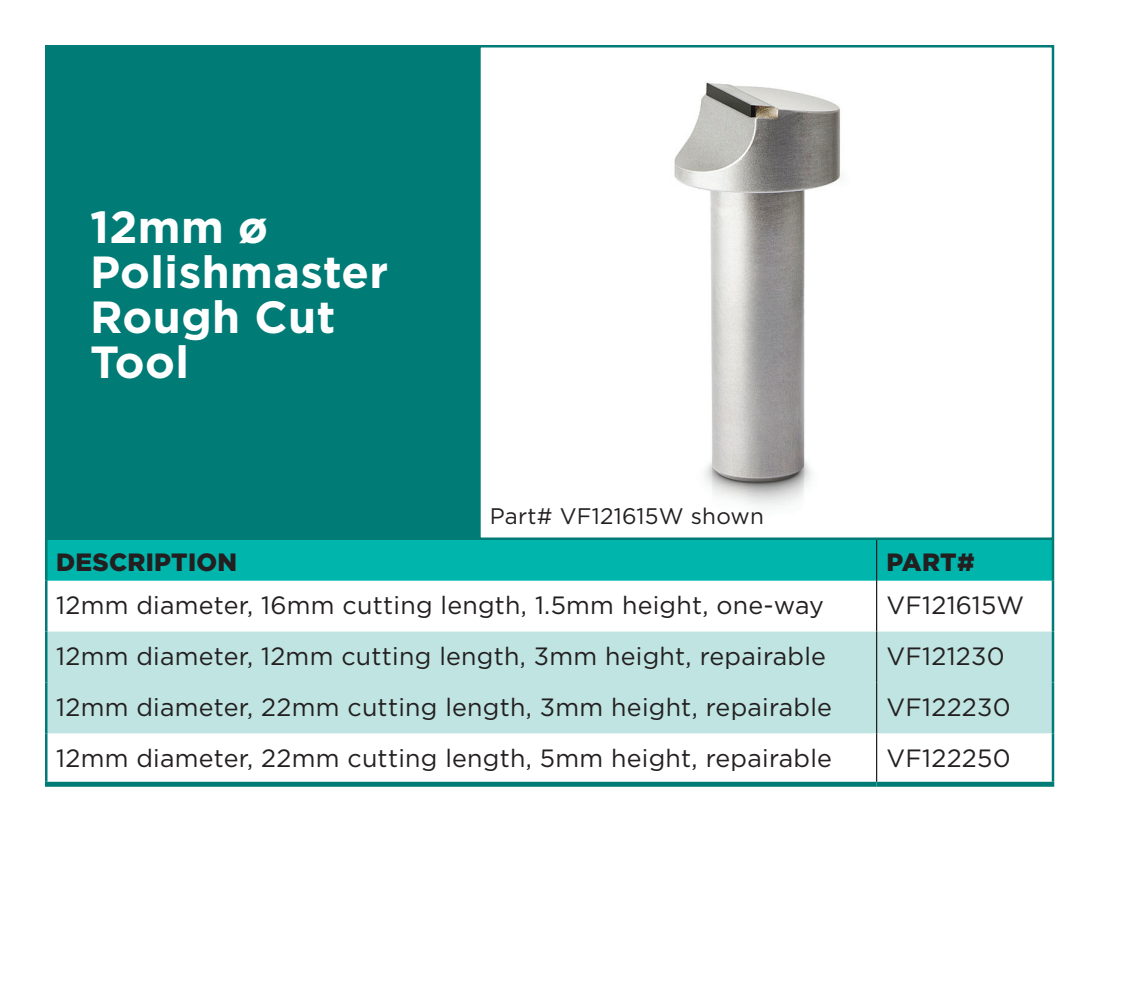
<style>
.page{position:relative;width:1140px;height:990px;background:#fff}
.page>*{position:absolute;margin:0;border:0;box-sizing:border-box;transform-origin:0 0}
.t1{font:700 45px/45px "Gotham";letter-spacing:.01em;color:#fff}
.t2{font:25px "Gotham";letter-spacing:.01em;color:#231f20}
.t3{font:900 25px "Gotham";letter-spacing:.01em;color:#231f20}
.t4{font:22.5px "Gotham";letter-spacing:.01em;color:#231f20}
</style>
<div class="page">
<div style="left:48px;top:540px;width:1004px;height:41px;background:#00b5ac"></div>
<div style="left:48px;top:632px;width:1004px;height:101px;background:#bfe4e1"></div>
<hr style="left:876px;top:540px;width:1px;height:41px;background:#231f20">
<hr style="left:876px;top:581px;width:1px;height:51px;background:#231f20">
<hr style="left:876px;top:632px;width:1px;height:50px;background:#231f20">
<hr style="left:876px;top:682px;width:1px;height:51px;background:#231f20">
<hr style="left:876px;top:733px;width:1px;height:49px;background:#231f20">
<div style="left:45px;top:782px;width:832px;height:5px;background:#007b75"></div>
<div style="left:877px;top:782px;width:177px;height:5px;background:#007b75"></div>
<hr style="left:45px;top:540px;width:3px;height:41px;background:#007b75">
<hr style="left:1052px;top:540px;width:2px;height:41px;background:#007b75">
<hr style="left:45px;top:581px;width:3px;height:51px;background:#007b75">
<hr style="left:1052px;top:581px;width:2px;height:51px;background:#007b75">
<hr style="left:45px;top:632px;width:3px;height:50px;background:#007b75">
<hr style="left:1052px;top:632px;width:2px;height:50px;background:#007b75">
<hr style="left:45px;top:682px;width:3px;height:51px;background:#007b75">
<hr style="left:1052px;top:682px;width:2px;height:51px;background:#007b75">
<hr style="left:45px;top:733px;width:3px;height:49px;background:#007b75">
<hr style="left:1052px;top:733px;width:2px;height:49px;background:#007b75">
<img style="left:674px;top:82px;width:168px;height:424px">
<div style="left:478px;top:45px;width:576px;height:495px;border:2px solid #007b75"></div>
<div style="left:45px;top:45px;width:433px;height:495px;background:#007b75"></div>
<h1 class="t1" style="left:90px;top:204px;width:300px">12mm ø<br>Polishmaster<br>Rough Cut<br>Tool</h1>
<p class="t4" style="left:490px;top:503px;width:276px">Part# VF121615W shown</p>
<p class="t3" style="left:56px;top:547px;width:182px">DESCRIPTION</p>
<p class="t3" style="left:887px;top:547px;width:90px">PART#</p>
<p class="t2" style="left:56px;top:591px;width:769px">12mm diameter, 16mm cutting length, 1.5mm height, one-way</p>
<p class="t2" style="left:887px;top:591px;width:139px">VF121615W</p>
<p class="t2" style="left:56px;top:642px;width:771px">12mm diameter, 12mm cutting length, 3mm height, repairable</p>
<p class="t2" style="left:887px;top:642px;width:119px">VF121230</p>
<p class="t2" style="left:56px;top:693px;width:777px">12mm diameter, 22mm cutting length, 3mm height, repairable</p>
<p class="t2" style="left:887px;top:693px;width:125px">VF122230</p>
<p class="t2" style="left:56px;top:744px;width:777px">12mm diameter, 22mm cutting length, 5mm height, repairable</p>
<p class="t2" style="left:887px;top:744px;width:125px">VF122250</p>
</div>
